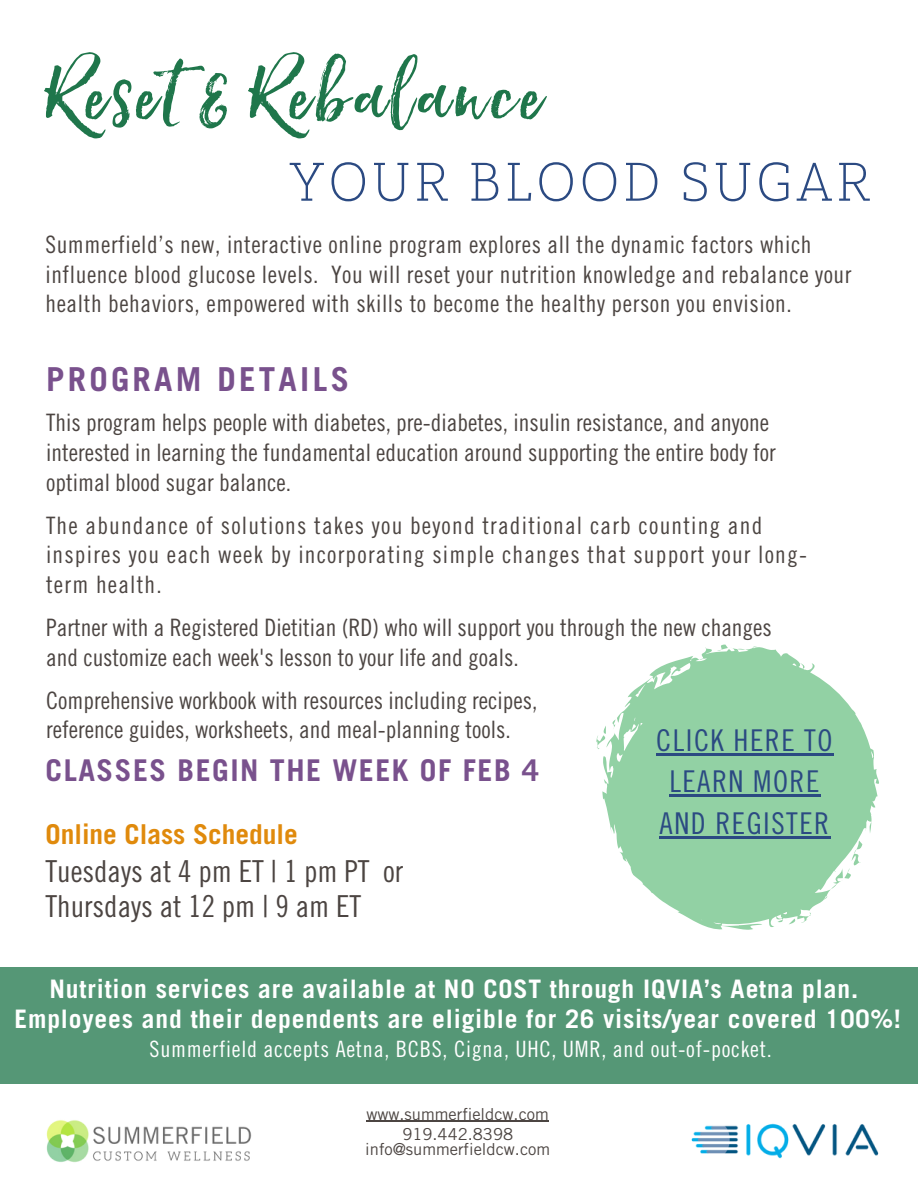
<style>
.page{position:relative;width:918px;height:1188px;background:#fff}
.page>*{position:absolute;margin:0;border:0;box-sizing:border-box;transform-origin:0 0}
.t1{font:112.5px "Hello Sunshine";letter-spacing:.04em;color:#1f764b}
.t2{font:54.15px "Yorkten Slab Nor Thi";letter-spacing:.075em;color:#2b4a82}
.t3{font:700 33px "Trade Gothic LT Pro";letter-spacing:.1em;color:#79518d}
.t4{font:30.3px/34.8px "Trade Gothic LT Pro Cn 18";color:#4c4542}
.t5{font:30px/41.7px "Trade Gothic LT Pro Cn 18";letter-spacing:.05em;color:#2b4a82;text-align:center}
.t6{font:700 30px "Trade Gothic LT Pro";letter-spacing:.05em;color:#79518d}
.t7{font:700 27.3px "Trade Gothic LT Pro";color:#e08a0c}
.t8{font:700 25.5px/30.3px "Trade Gothic LT Pro";letter-spacing:.035em;color:#fff;text-align:center}
.t9{font:24px/29.7px "Trade Gothic LT Pro Cn 18";color:#4c4542}
.t10{font:24px/29.2px "Trade Gothic LT Pro Cn 18";letter-spacing:.025em;color:#4c4542}
.t11{font:24px/29.7px "Trade Gothic LT Pro Cn 18";letter-spacing:.05em;color:#4c4542}
.t12{font:22.5px "Trade Gothic LT Pro Cn 18";letter-spacing:.035em;color:#fff}
.t13{font:16.5px "Trade Gothic LT Pro";color:#4c4542}
</style>
<div class="page">
<div style="left:0;top:967px;width:918px;height:117px;background:#559776"></div>
<svg style="left:721px;top:645px;width:6px;height:2px"></svg>
<svg style="left:596px;top:736px;width:6px;height:13px"></svg>
<svg style="left:602px;top:647px;width:277px;height:283px;fill:#92d1a4"></svg>
<img style="left:691px;top:1123px;width:188px;height:36px">
<img style="left:46px;top:1120px;width:43px;height:42px">
<img style="left:93px;top:1126px;width:159px;height:35px">
<hr style="left:656px;top:753px;width:178px;height:2px;background:#2b4a82">
<hr style="left:669px;top:795px;width:152px;height:2px;background:#2b4a82">
<hr style="left:660px;top:836px;width:171px;height:2px;background:#2b4a82">
<hr style="left:367px;top:1121px;width:182px;height:1px;background:#4c4542">
<h6 class="t1" style="left:46px;top:29px;width:498px">Reset &amp; Rebalance</h6>
<h6 class="t2" style="left:289px;top:148px;width:583px">YOUR BLOOD SUGAR</h6>
<p class="t10" style="left:45px;top:233px;width:808px">Summerfield’s new, interactive online program explores all the dynamic factors which influence blood glucose levels. You will reset your nutrition knowledge and rebalance your health behaviors, empowered with skills to become the healthy person you envision.</p>
<h6 class="t3" style="left:46px;top:367px;width:304px">PROGRAM DETAILS</h6>
<p class="t9" style="left:46px;top:411px;width:731px">This program helps people with diabetes, pre-diabetes, insulin resistance, and anyone interested in learning the fundamental education around supporting the entire body for optimal blood sugar balance.</p>
<h6 class="t11" style="left:46px;top:513px;width:762px">The abundance of solutions takes you beyond traditional carb counting and inspires you each week by incorporating simple changes that support your long&shy;term health.</h6>
<p class="t9" style="left:46px;top:616px;width:727px">Partner with a Registered Dietitian (RD) who will support you through the new changes and customize each week's lesson to your life and goals.</p>
<h6 class="t9" style="left:46px;top:688px;width:493px">Comprehensive workbook with resources including recipes, reference guides, worksheets, and meal-planning tools.</h6>
<h5 class="t5" style="left:656px;top:723px;width:178px">CLICK HERE TO<br>LEARN MORE<br>AND REGISTER</h5>
<h4 class="t6" style="left:45px;top:759px;width:495px">CLASSES BEGIN THE WEEK OF FEB 4</h4>
<h3 class="t7" style="left:45px;top:824px;width:254px">Online Class Schedule</h3>
<h3 class="t4" style="left:45px;top:858px;width:359px">Tuesdays at 4 pm ET | 1 pm PT or<br>Thursdays at 12 pm | 9 am ET</h3>
<p class="t8" style="left:15px;top:977px;width:888px">Nutrition services are available at NO COST through IQVIA’s Aetna plan.<br>Employees and their dependents are eligible for 26 visits/year covered 100%!</p>
<p class="t12" style="left:150px;top:1041px;width:624px">Summerfield accepts Aetna, BCBS, Cigna, UHC, UMR, and out-of-pocket.</p>
<h6 class="t13" style="left:367px;top:1108px;width:184px">www.summerfieldcw.com</h6>
<p class="t13" style="left:402px;top:1128px;width:112px">919.442.8398</p>
<p class="t13" style="left:365px;top:1143px;width:186px">info@summerfieldcw.com</p>
</div>
